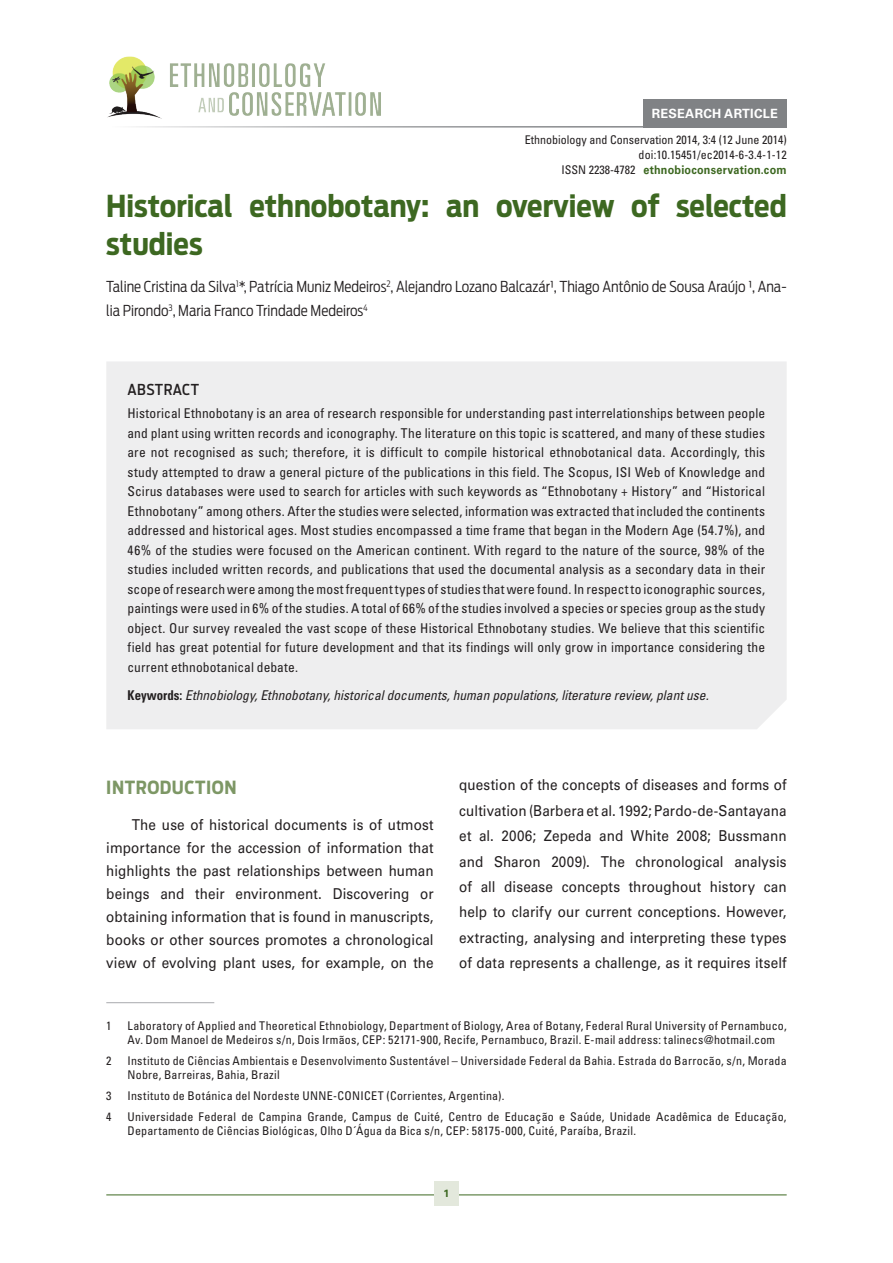
<style>
.page{position:relative;width:893px;height:1263px;background:#fff}
.page>*{position:absolute;margin:0;border:0;box-sizing:border-box;transform-origin:0 0}
.t1{font:700 30px/37.5px "Antenna Cond";color:#3d6821}
.t2{font:700 18px "Antenna Cond";letter-spacing:.03em;color:#7d9765}
.t3{font:15px/25.5px "Univers LT Std";letter-spacing:.01em;color:#231f20;text-align:justify;scale:.9 1}
.t4{font:300 15px/24px "Antenna Cond";color:#231f20}
.t5{font:500 15px "Antenna Cond";letter-spacing:.025em;color:#231f20}
.t6{font:condensed 13.5px/19.5px "Univers LT Std";letter-spacing:.01em;color:#231f20;text-align:justify}
.t7{font:italic condensed 13.5px "Univers LT Std";color:#231f20}
.t8{font:700 12.75px "Univers LT Std";letter-spacing:.02em;color:#fff}
.t9{font:condensed 12px/14.4px "Univers LT Std";letter-spacing:.02em;color:#231f20}
.t10{font:condensed 12px/15px "Univers LT Std";color:#231f20;text-align:right}
.t11{font:700 10.5px "Univers LT Std";color:#3d6821}
.s1{font-weight:700;font-stretch:normal;color:#3d6821}
.s2{font-weight:700;font-style:normal}
</style>
<div class="page">
<hr style="left:106px;top:1194px;width:681px;height:1px;background:#3d6821">
<div style="left:434px;top:1181px;width:25px;height:24px;background:#e3e8dc"></div>
<hr style="left:106px;top:1002px;width:108px;height:1px;background:#a8a9ad">
<img style="left:107px;top:56px;width:274px;height:63px">
<hr style="left:106px;top:126px;width:681px;height:2px;background:#808285">
<div style="left:643px;top:99px;width:144px;height:29px;background:#808285"></div>
<div style="left:106px;top:362px;width:681px;height:367px;background:#eeeeef"></div>
<p class="t8" style="left:652px;top:106px;width:128px">Research Article</p>
<p class="t10" style="left:525px;top:132px;width:263px">Ethnobiology and Conservation 2014, 3:4 (12 June 2014) doi:10.15451/ec2014-6-3.4-1-12<br>ISSN 2238-4782 <span class="s1">ethnobioconservation.com</span></p>
<h1 class="t1" style="left:106px;top:188px;width:682px">Historical ethnobotany: an overview of selected studies</h1>
<p class="t4" style="left:106px;top:274px;width:682px">Taline Cristina da Silva<sup>1</sup>*, Patrícia Muniz Medeiros<sup>2</sup>, Alejandro Lozano Balcazár¹, Thiago Antônio de Sousa Araújo ¹, Ana&shy;lia Pirondo<sup>3</sup>, Maria Franco Trindade Medeiros<sup>4</sup></p>
<p class="t5" style="left:128px;top:380px;width:73px">ABSTRACT</p>
<p class="t6" style="left:128px;top:404px;width:639px">Historical Ethnobotany is an area of research responsible for understanding past interrelationships between people and plant using written records and iconography. The literature on this topic is scattered, and many of these studies are not recognised as such; therefore, it is difficult to compile historical ethnobotanical data. Accordingly, this study attempted to draw a general picture of the publications in this field. The Scopus, ISI Web of Knowledge and Scirus databases were used to search for articles with such keywords as “Ethnobotany + History” and “Historical Ethnobotany” among others. After the studies were selected, information was extracted that included the continents addressed and historical ages. Most studies encompassed a time frame that began in the Modern Age (54.7%), and 46% of the studies were focused on the American continent. With regard to the nature of the source, 98% of the studies included written records, and publications that used the documental analysis as a secondary data in their scope of research were among the most frequent types of studies that were found. In respect to iconographic sources, paintings were used in 6% of the studies. A total of 66% of the studies involved a species or species group as the study object. Our survey revealed the vast scope of these Historical Ethnobotany studies. We believe that this scientific field has great potential for future development and that its findings will only grow in importance considering the current ethnobotanical debate.</p>
<p class="t7" style="left:128px;top:687px;width:583px"><span class="s2">Keywords:</span> Ethnobiology, Ethnobotany, historical documents, human populations, literature review, plant use.</p>
<h2 class="t2" style="left:106px;top:776px;width:132px">Introduction</h2>
<p class="t3" style="left:106px;top:813px;width:365px;line-height:23.1px;text-indent:26px">The use of historical documents is of utmost importance for the accession of information that highlights the past relationships between human beings and their environment. Discovering or obtaining information that is found in manuscripts, books or other sources promotes a chronological view of evolving plant uses, for example, on the</p>
<p class="t3" style="left:459px;top:772px;width:365px">question of the concepts of diseases and forms of cultivation (Barbera et al. 1992; Pardo-de-Santayana et al. 2006; Zepeda and White 2008; Bussmann and Sharon 2009). The chronological analysis of all disease concepts throughout history can help to clarify our current conceptions. However, extracting, analysing and interpreting these types of data represents a challenge, as it requires itself</p>
<p class="t9" style="left:106px;top:1018px;width:7px">1</p>
<p class="t9" style="left:128px;top:1018px;width:661px">Laboratory of Applied and Theoretical Ethnobiology, Department of Biology, Area of Botany, Federal Rural University of Pernambuco,<br>Av. Dom Manoel de Medeiros s/n, Dois Irmãos, CEP: 52171-900, Recife, Pernambuco, Brazil. E-mail address: talinecs@hotmail.com</p>
<p class="t9" style="left:106px;top:1053px;width:7px">2</p>
<p class="t9" style="left:128px;top:1053px;width:661px">Instituto de Ciências Ambientais e Desenvolvimento Sustentável – Universidade Federal da Bahia. Estrada do Barrocão, s/n, Morada<br>Nobre, Barreiras, Bahia, Brazil</p>
<p class="t9" style="left:106px;top:1088px;width:7px">3</p>
<p class="t9" style="left:128px;top:1088px;width:379px">Instituto de Botánica del Nordeste UNNE-CONICET (Corrientes, Argentina).</p>
<p class="t9" style="left:106px;top:1109px;width:7px">4</p>
<p class="t9" style="left:128px;top:1109px;width:661px">Universidade Federal de Campina Grande, Campus de Cuité, Centro de Educação e Saúde, Unidade Acadêmica de Educação,<br>Departamento de Ciências Biológicas, Olho D´Água da Bica s/n, CEP: 58175-000, Cuité, Paraíba, Brazil.</p>
<p class="t11" style="left:444px;top:1187px;width:7px">1</p>
</div>
